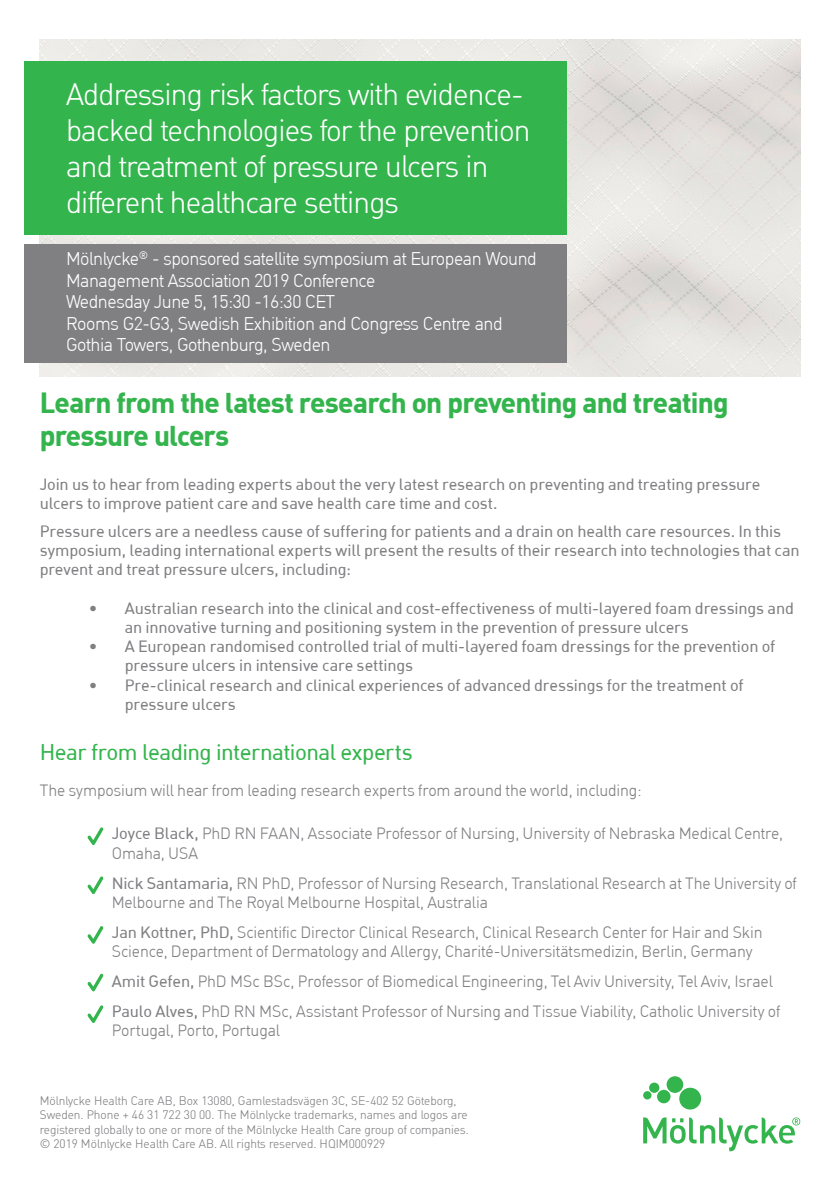
<style>
.page{position:relative;width:840px;height:1191px;background:#fff}
.page>*{position:absolute;margin:0;border:0;box-sizing:border-box;transform-origin:0 0}
.t1{font:300 30px/36px "MHC Din";letter-spacing:-.025em;color:#fff}
.t2{font:700 28px/33.6px "Molnlycke Din";letter-spacing:-.025em;color:#34b44d}
.t3{font:22px "Molnlycke Din";letter-spacing:-.025em;color:#34b44d}
.t4{font:300 18px/21.6px "Molnlycke Din";letter-spacing:-.025em;color:#fff}
.t5{font:16px/19.2px "Molnlycke Din";letter-spacing:-.01em;color:#808083}
.t6{font:300 16px/19.2px "Molnlycke Din";letter-spacing:-.005em;color:#808083}
.t7{font:300 12px/14.4px "MHC Din";color:#808083}
.s1{font-weight:400}
</style>
<div class="page">
<img style="left:40px;top:40px;width:760px;height:337px">
<div style="left:24px;top:62px;width:543px;height:173px;background:#34b44d"></div>
<div style="left:24px;top:245px;width:543px;height:118px;background:#808083"></div>
<svg style="left:643px;top:1076px;width:157px;height:75px"></svg>
<svg style="left:88px;top:827px;width:15px;height:18px"></svg>
<svg style="left:88px;top:876px;width:15px;height:18px"></svg>
<svg style="left:88px;top:926px;width:15px;height:18px"></svg>
<svg style="left:88px;top:973px;width:15px;height:18px"></svg>
<svg style="left:88px;top:1005px;width:15px;height:18px"></svg>
<p class="t1" style="left:66px;top:75px;width:466px">Addressing risk factors with evidence&shy;backed technologies for the prevention and treatment of pressure ulcers in different healthcare settings</p>
<p class="t4" style="left:66px;top:248px;width:472px">Mölnlycke<sup>®</sup> - sponsored satellite symposium at European Wound<br>Management Association 2019 Conference</p>
<p class="t4" style="left:66px;top:291px;width:271px">Wednesday June 5, 15:30 -16:30 CET</p>
<p class="t4" style="left:66px;top:313px;width:438px">Rooms G2-G3, Swedish Exhibition and Congress Centre and<br>Gothia Towers, Gothenburg, Sweden</p>
<p class="t2" style="left:40px;top:385px;width:690px">Learn from the latest research on preventing and treating pressure ulcers</p>
<p class="t5" style="left:40px;top:474px;width:722px">Join us to hear from leading experts about the very latest research on preventing and treating pressure ulcers to improve patient care and save health care time and cost.</p>
<p class="t5" style="left:40px;top:521px;width:761px">Pressure ulcers are a needless cause of suffering for patients and a drain on health care resources. In this symposium, leading international experts will present the results of their research into technologies that can prevent and treat pressure ulcers, including:</p>
<p class="t5" style="left:125px;top:598px;width:670px;text-indent:-36px">• Australian research into the clinical and cost-effectiveness of multi-layered foam dressings and an innovative turning and positioning system in the prevention of pressure ulcers</p>
<p class="t5" style="left:125px;top:637px;width:652px;text-indent:-36px">• A European randomised controlled trial of multi-layered foam dressings for the prevention of pressure ulcers in intensive care settings</p>
<p class="t5" style="left:125px;top:675px;width:620px;text-indent:-36px">• Pre-clinical research and clinical experiences of advanced dressings for the treatment of pressure ulcers</p>
<p class="t3" style="left:40px;top:739px;width:375px">Hear from leading international experts</p>
<p class="t6" style="left:40px;top:781px;width:603px">The symposium will hear from leading research experts from around the world, including:</p>
<p class="t6" style="left:112px;top:824px;width:672px"><span class="s1">Joyce Black,</span> PhD RN FAAN, Associate Professor of Nursing, University of Nebraska Medical Centre,<br>Omaha, USA</p>
<p class="t6" style="left:112px;top:873px;width:686px"><span class="s1">Nick Santamaria,</span> RN PhD, Professor of Nursing Research, Translational Research at The University of<br>Melbourne and The Royal Melbourne Hospital, Australia</p>
<p class="t6" style="left:112px;top:923px;width:652px"><span class="s1">Jan Kottner, PhD,</span> Scientific Director Clinical Research, Clinical Research Center for Hair and Skin<br>Science, Department of Dermatology and Allergy, Charité-Universitätsmedizin, Berlin, Germany</p>
<p class="t6" style="left:112px;top:972px;width:662px"><span class="s1">Amit Gefen,</span> PhD MSc BSc, Professor of Biomedical Engineering, Tel Aviv University, Tel Aviv, Israel</p>
<p class="t6" style="left:112px;top:1002px;width:669px"><span class="s1">Paulo Alves,</span> PhD RN MSc, Assistant Professor of Nursing and Tissue Viability, Catholic University of<br>Portugal, Porto, Portugal</p>
<p class="t7" style="left:40px;top:1093px;width:430px">Mölnlycke Health Care AB, Box 13080, Gamlestadsvägen 3C, SE-402 52 Göteborg, Sweden. Phone + 46 31 722 30 00. The Mölnlycke trademarks, names and logos are registered globally to one or more of the Mölnlycke Health Care group of companies. © 2019 Mölnlycke Health Care AB. All rights reserved. HQIM000929</p>
</div>
